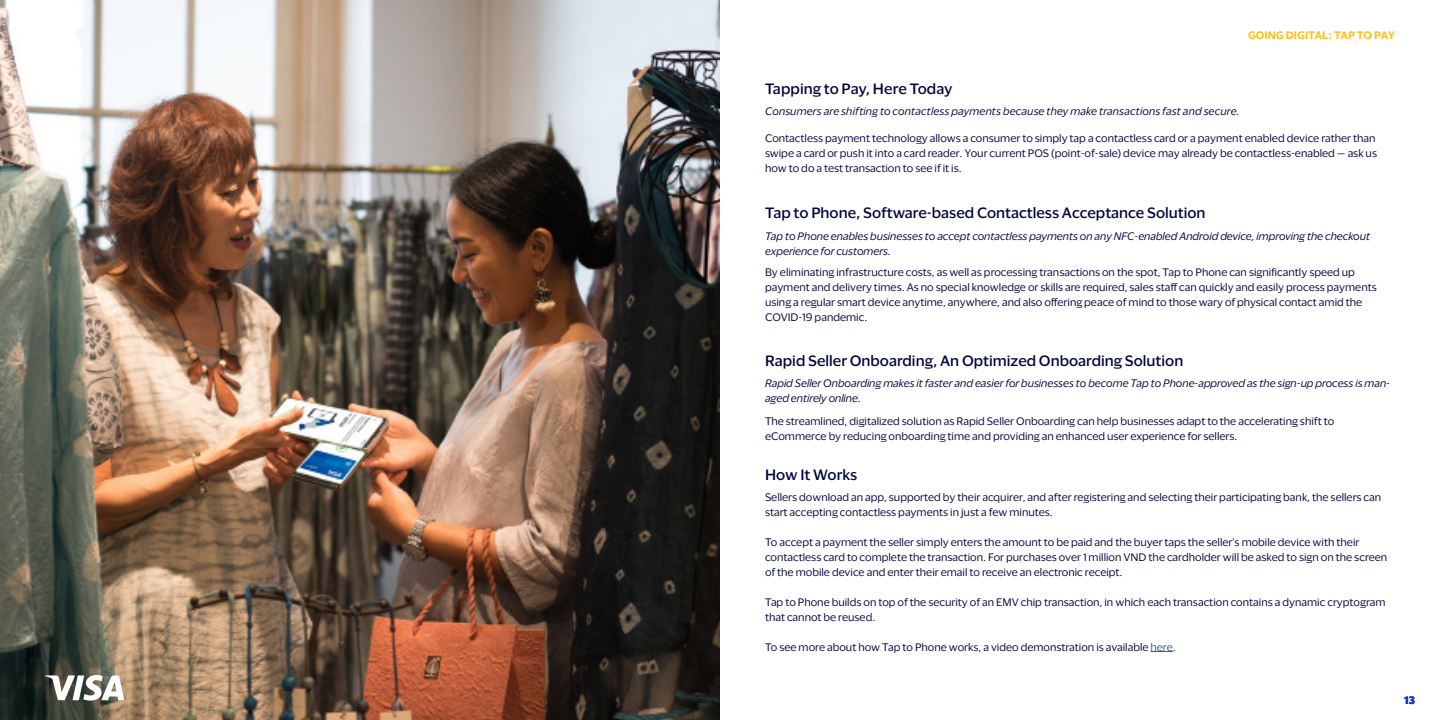
<style>
.page{position:relative;width:1440px;height:720px;background:#fff}
.page>*{position:absolute;margin:0;border:0;box-sizing:border-box;transform-origin:0 0}
.t1{font:500 13.75px "Visa Dialect";color:#02063d}
.t2{font:10px/15px "Visa Dialect";color:#02063d}
.t3{font:italic 10px/15px "Visa Dialect";color:#02063d}
.t4{font:600 10px "Visa Dialect";color:#fcc015}
.t5{font:700 10px "Visa Dialect";color:#1434cb}
.s1{color:#275b9b}
</style>
<div class="page">
<svg style="left:1151px;top:651px;width:22px;height:1px"></svg>
<img style="left:0;top:0;width:720px;height:720px">
<svg style="left:45px;top:675px;width:79px;height:26px"></svg>
<p class="t4" style="left:1248px;top:28px;width:148px">GOING DIGITAL: TAP TO PAY</p>
<p class="t1" style="left:765px;top:78px;width:189px">Tapping to Pay, Here Today</p>
<p class="t3" style="left:765px;top:103px;width:476px">Consumers are shifting to contactless payments because they make transactions fast and secure.</p>
<p class="t2" style="left:765px;top:130px;width:614px">Contactless payment technology allows a consumer to simply tap a contactless card or a payment enabled device rather than swipe a card or push it into a card reader. Your current POS (point-of-sale) device may already be contactless-enabled — ask us how to do a test transaction to see if it is.</p>
<p class="t1" style="left:765px;top:202px;width:442px">Tap to Phone, Software-based Contactless Acceptance Solution</p>
<p class="t3" style="left:765px;top:228px;width:606px">Tap to Phone enables businesses to accept contactless payments on any NFC-enabled Android device, improving the checkout experience for customers.</p>
<p class="t2" style="left:765px;top:264px;width:613px">By eliminating infrastructure costs, as well as processing transactions on the spot, Tap to Phone can significantly speed up payment and delivery times. As no special knowledge or skills are required, sales staff can quickly and easily process payments using a regular smart device anytime, anywhere, and also offering peace of mind to those wary of physical contact amid the COVID-19 pandemic.</p>
<p class="t1" style="left:765px;top:351px;width:420px">Rapid Seller Onboarding, An Optimized Onboarding Solution</p>
<p class="t3" style="left:765px;top:375px;width:627px">Rapid Seller Onboarding makes it faster and easier for businesses to become Tap to Phone-approved as the sign-up process is man&shy;aged entirely online.</p>
<p class="t2" style="left:765px;top:413px;width:571px">The streamlined, digitalized solution as Rapid Seller Onboarding can help businesses adapt to the accelerating shift to eCommerce by reducing onboarding time and providing an enhanced user experience for sellers.</p>
<p class="t1" style="left:765px;top:464px;width:94px">How It Works</p>
<p class="t2" style="left:765px;top:489px;width:618px">Sellers download an app, supported by their acquirer, and after registering and selecting their participating bank, the sellers can start accepting contactless payments in just a few minutes.</p>
<p class="t2" style="left:765px;top:534px;width:624px">To accept a payment the seller simply enters the amount to be paid and the buyer taps the seller’s mobile device with their contactless card to complete the transaction. For purchases over 1 million VND the cardholder will be asked to sign on the screen of the mobile device and enter their email to receive an electronic receipt.</p>
<p class="t2" style="left:765px;top:594px;width:622px">Tap to Phone builds on top of the security of an EMV chip transaction, in which each transaction contains a dynamic cryptogram that cannot be reused.</p>
<p class="t2" style="left:765px;top:639px;width:412px">To see more about how Tap to Phone works, a video demonstration is available <span class="s1">here</span>.</p>
<p class="t5" style="left:1404px;top:692px;width:12px">13</p>
</div>
